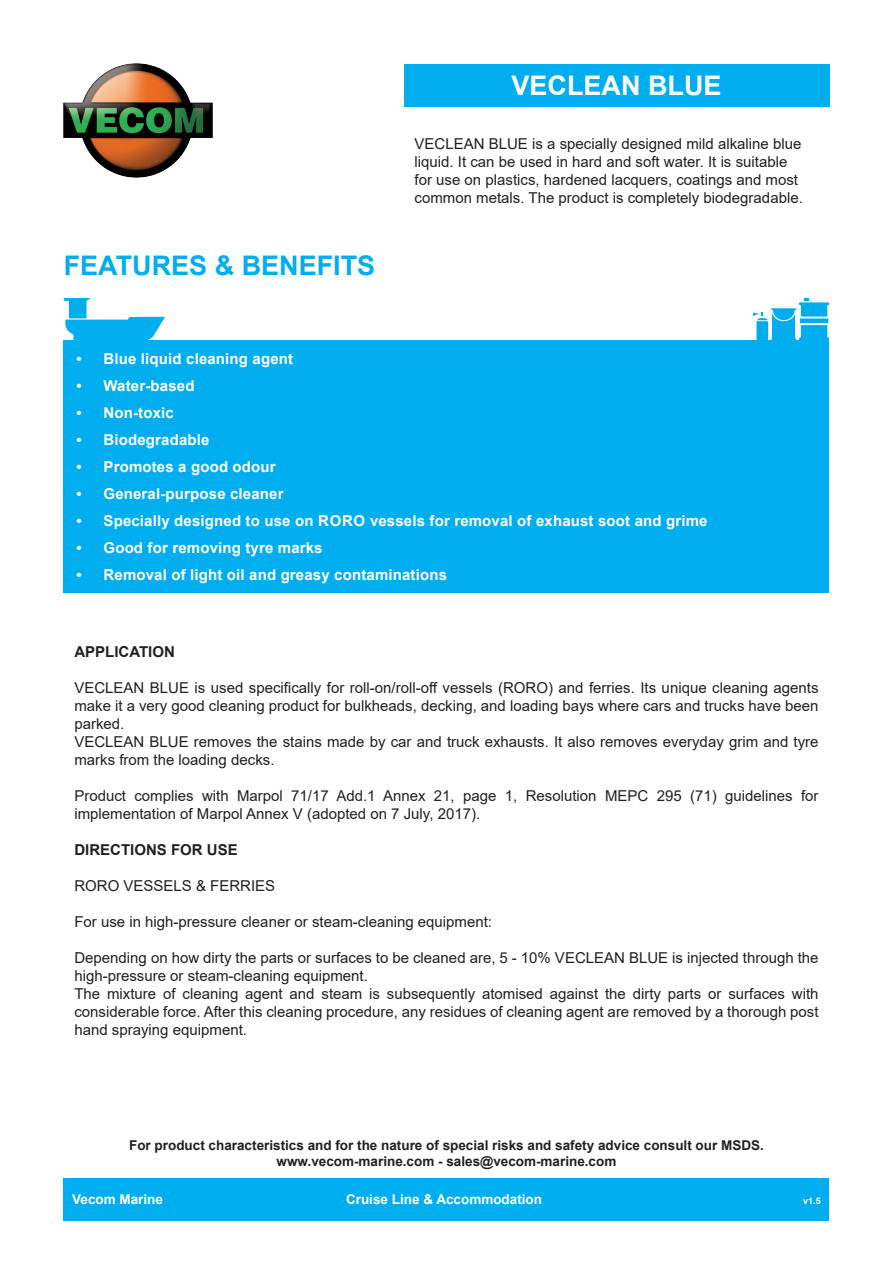
<style>
.page{position:relative;width:893px;height:1263px;background:#fff}
.page>*{position:absolute;margin:0;border:0;box-sizing:border-box;transform-origin:0 0}
.t1{font:700 27px "Arial";color:#00aeef}
.t2{font:700 27px "Arial";color:#fff}
.t3{font:15px/18px "Arial";color:#231f20}
.t4{font:700 15px "Arial";letter-spacing:.01em;color:#fff}
.t5{font:700 15px "Arial";color:#231f20}
.t6{font:700 13.5px/16.2px "Arial";color:#231f20;text-align:center}
.t7{font:700 13.5px "Arial";color:#fff}
.t8{font:700 9px "Arial";color:#fff}
</style>
<div class="page">
<img style="left:64px;top:64px;width:149px;height:113px">
<div style="left:64px;top:1178px;width:765px;height:42px;background:#00aeef"></div>
<hr style="left:799px;top:302px;width:30px;height:3px;background:#00aeef">
<hr style="left:799px;top:337px;width:30px;height:3px;background:#00aeef">
<hr style="left:771px;top:308px;width:25px;height:2px;background:#00aeef">
<svg style="left:753px;top:310px;width:75px;height:30px"></svg>
<svg style="left:64px;top:298px;width:101px;height:42px"></svg>
<div style="left:404px;top:64px;width:425px;height:42px;background:#00aeef"></div>
<div style="left:64px;top:340px;width:765px;height:253px;background:#00aeef"></div>
<p class="t2" style="left:512px;top:66px;width:212px">VECLEAN BLUE</p>
<h1 class="t1" style="left:64px;top:246px;width:313px">FEATURES &amp; BENEFITS</h1>
<p class="t3" style="left:415px;top:135px;width:390px">VECLEAN BLUE is a specially designed mild alkaline blue liquid. It can be used in hard and soft water. It is suitable for use on plastics, hardened lacquers, coatings and most common metals. The product is completely biodegradable.</p>
<p class="t4" style="left:77px;top:348px;width:218px">• Blue liquid cleaning agent</p>
<p class="t4" style="left:77px;top:375px;width:119px">• Water-based</p>
<p class="t4" style="left:77px;top:402px;width:99px">• Non-toxic</p>
<p class="t4" style="left:77px;top:429px;width:134px">• Biodegradable</p>
<p class="t4" style="left:77px;top:456px;width:201px">• Promotes a good odour</p>
<p class="t4" style="left:77px;top:483px;width:209px">• General-purpose cleaner</p>
<p class="t4" style="left:77px;top:510px;width:632px">• Specially designed to use on RORO vessels for removal of exhaust soot and grime</p>
<p class="t4" style="left:77px;top:537px;width:248px">• Good for removing tyre marks</p>
<p class="t4" style="left:77px;top:564px;width:372px">• Removal of light oil and greasy contaminations</p>
<p class="t5" style="left:74px;top:641px;width:102px">APPLICATION</p>
<p class="t3" style="left:74px;top:679px;width:746px;text-align:justify">VECLEAN BLUE is used specifically for roll-on/roll-off vessels (RORO) and ferries. Its unique cleaning agents make it a very good cleaning product for bulkheads, decking, and loading bays where cars and trucks have been parked.</p>
<p class="t3" style="left:74px;top:733px;width:746px">VECLEAN BLUE removes the stains made by car and truck exhausts. It also removes everyday grim and tyre marks from the loading decks.</p>
<p class="t3" style="left:74px;top:787px;width:746px">Product complies with Marpol 71/17 Add.1 Annex 21, page 1, Resolution MEPC 295 (71) guidelines for implementation of Marpol Annex V (adopted on 7 July, 2017).</p>
<p class="t5" style="left:74px;top:839px;width:165px">DIRECTIONS FOR USE</p>
<p class="t3" style="left:74px;top:877px;width:202px">RORO VESSELS &amp; FERRIES</p>
<p class="t3" style="left:74px;top:913px;width:419px">For use in high-pressure cleaner or steam-cleaning equipment:</p>
<p class="t3" style="left:74px;top:949px;width:746px">Depending on how dirty the parts or surfaces to be cleaned are, 5 - 10% VECLEAN BLUE is injected through the high-pressure or steam-cleaning equipment.</p>
<p class="t3" style="left:74px;top:985px;width:746px;text-align:justify">The mixture of cleaning agent and steam is subsequently atomised against the dirty parts or surfaces with considerable force. After this cleaning procedure, any residues of cleaning agent are removed by a thorough post hand spraying equipment.</p>
<p class="t6" style="left:129px;top:1137px;width:636px">For product characteristics and for the nature of special risks and safety advice consult our MSDS. www.vecom-marine.com - sales@vecom-marine.com</p>
<p class="t7" style="left:72px;top:1190px;width:92px">Vecom Marine</p>
<p class="t7" style="left:346px;top:1190px;width:198px">Cruise Line &amp; Accommodation</p>
<p class="t8" style="left:803px;top:1194px;width:19px">v1.5</p>
</div>
